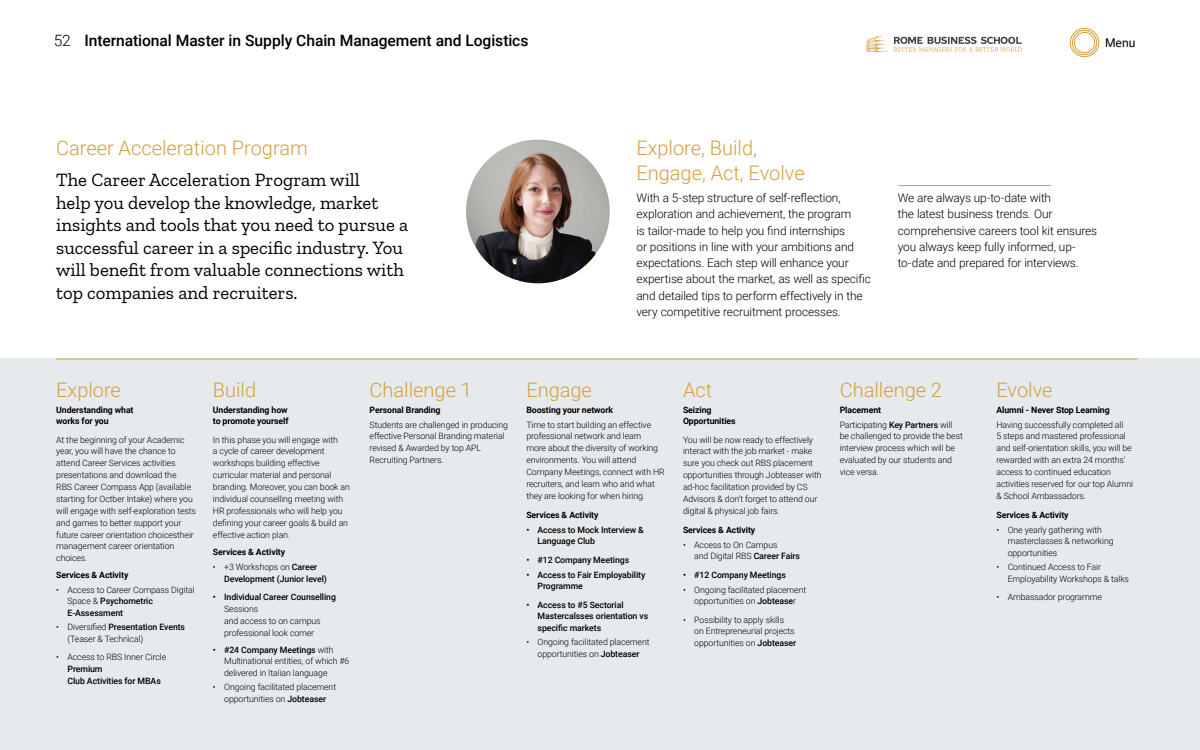
<style>
.page{position:relative;width:1200px;height:750px;background:#fff}
.page>*{position:absolute;margin:0;border:0;box-sizing:border-box;transform-origin:0 0}
.Subtitular_Dorado{font:300 20px/25px "Roboto";color:#d79e3e}
.Destacado_1_Zilla_Ne{font:18.75px/22.5px "Zilla Slab";color:#000}
.t1{font:500 15.62px "Roboto";letter-spacing:-.005em;color:#000}
.t2{font:12.12px "Roboto";color:#000}
.Texto_Descripciones{font:300 11.88px/16.2px "Roboto";letter-spacing:-.01em;color:#000}
.Descripcion_Profesor{font:300 8.75px/11.9px "Roboto";letter-spacing:-.01em;color:#000}
.t3{font:500 8.75px/11.9px "Roboto";letter-spacing:-.01em;color:#000}
.Descripcion_Profesor-2{font:700 8.75px/11.9px "Roboto";letter-spacing:-.01em;color:#000}
.s1{font-weight:300}
.s2{font-weight:500}
</style>
<div class="page">
<div style="left:1070px;top:28px;width:29px;height:29px;border:1px solid #d79e3e;border-radius:50%"></div>
<div style="left:1072px;top:30px;width:25px;height:25px;border:1px solid #d79e3e;border-radius:50%"></div>
<div style="left:1074px;top:32px;width:21px;height:21px;border:1px solid #d79e3e;border-radius:50%"></div>
<svg style="left:866px;top:36px;width:156px;height:16px"></svg>
<div style="left:0;top:359px;width:1200px;height:391px;background:#e7eaec"></div>
<hr style="left:898px;top:185px;width:153px;height:1px;background:#d79e3e">
<img style="left:466px;top:140px;width:144px;height:143px;border-radius:72px">
<hr style="left:56px;top:359px;width:1082px;height:1px;background:#d79e3e">
<h3 class="t1" style="left:54px;top:30px;width:476px"><span class="s1">52</span> International Master in Supply Chain Management and Logistics</h3>
<h3 class="t2" style="left:1105px;top:34px;width:32px">Menu</h3>
<p class="Subtitular_Dorado" style="left:56px;top:134px;width:253px">Career Acceleration Program</p>
<p class="Destacado_1_Zilla_Ne" style="left:56px;top:169px;width:353px">The Career Acceleration Program will<br>help you develop the knowledge, market insights and tools that you need to pursue a successful career in a specific industry. You will benefit from valuable connections with top companies and recruiters.</p>
<p class="Subtitular_Dorado" style="left:636px;top:134px;width:170px">Explore, Build,<br>Engage, Act, Evolve</p>
<p class="Texto_Descripciones" style="left:636px;top:189px;width:236px">With a 5-step structure of self-reflection, exploration and achievement, the program<br>is tailor-made to help you find internships<br>or positions in line with your ambitions and expectations. Each step will enhance your expertise about the market, as well as specific and detailed tips to perform effectively in the very competitive recruitment processes.</p>
<p class="Texto_Descripciones" style="left:898px;top:189px;width:201px">We are always up-to-date with<br>the latest business trends. Our comprehensive careers tool kit ensures you always keep fully informed, up&shy;to-date and prepared for interviews.</p>
<p class="Subtitular_Dorado" style="left:56px;top:376px;width:66px">Explore</p>
<p class="Descripcion_Profesor-2" style="left:56px;top:403px;width:79px">Understanding what works for you</p>
<p class="Descripcion_Profesor" style="left:56px;top:433px;width:141px">At the beginning of your Academic year, you will have the chance to attend Career Services activities presentations and download the<br>RBS Career Compass App (available starting for Octber Intake) where you will engage with self-exploration tests and games to better support your future career orientation choicestheir management career orientation choices.</p>
<p class="Descripcion_Profesor-2" style="left:56px;top:568px;width:74px">Services &amp; Activity</p>
<p class="Descripcion_Profesor" style="left:68px;top:583px;width:129px;text-indent:-11px">• Access to Career Compass Digital<br>Space &amp; <span class="s2">Psychometric<br>E-Assessment</span></p>
<p class="Descripcion_Profesor" style="left:68px;top:621px;width:119px;text-indent:-11px">• Diversified <span class="s2">Presentation Events </span>(Teaser &amp; Technìcal)</p>
<p class="t3" style="left:68px;top:651px;width:100px;text-indent:-11px"><span class="s1">• Access to RBS Inner Circle<br></span>Premium<br>Club Activities for MBAs</p>
<p class="Subtitular_Dorado" style="left:213px;top:376px;width:45px">Build</p>
<p class="Descripcion_Profesor-2" style="left:213px;top:403px;width:77px">Understanding how to promote yourself</p>
<p class="Descripcion_Profesor" style="left:213px;top:433px;width:139px">In this phase you will engage with<br>a cycle of career development workshops building effective curricular material and personal branding. Moreover, you can book an individual counselling meeting with<br>HR professionals who will help you defining your career goals &amp; build an effective action plan.</p>
<p class="Descripcion_Profesor-2" style="left:213px;top:546px;width:74px">Services &amp; Activity</p>
<p class="t3" style="left:224px;top:561px;width:104px;text-indent:-11px"><span class="s1">• +3 Workshops on</span> Career<br>Development (Junior level)</p>
<p class="Descripcion_Profesor" style="left:224px;top:591px;width:113px;text-indent:-11px"><span class="s2">• Individual Career Counselling<br></span>Sessions<br>and access to on campus professional look corner</p>
<p class="Descripcion_Profesor" style="left:224px;top:643px;width:127px;text-indent:-11px"><span class="s2">• #24 Company Meetings</span> with<br>Multinational entities, of which #6 delivered in Italian language</p>
<p class="Descripcion_Profesor" style="left:213px;top:681px;width:125px;text-align:center">• Ongoing facilitated placement opportunities on <span class="s2">Jobteaser</span></p>
<p class="Subtitular_Dorado" style="left:370px;top:376px;width:104px">Challenge 1</p>
<p class="Descripcion_Profesor-2" style="left:370px;top:403px;width:73px">Personal Branding</p>
<p class="Descripcion_Profesor" style="left:370px;top:418px;width:140px">Students are challenged in producing effective Personal Branding material revised &amp; Awarded by top APL<br>Recruiting Partners.</p>
<p class="Subtitular_Dorado" style="left:526px;top:376px;width:67px">Engage</p>
<p class="Descripcion_Profesor-2" style="left:526px;top:403px;width:88px">Boosting your network</p>
<p class="Descripcion_Profesor" style="left:526px;top:418px;width:140px">Time to start building an effective professional network and learn<br>more about the diversity of working environments. You will attend Company Meetings, connect with HR recruiters, and learn who and what they are looking for when hiring.</p>
<p class="Descripcion_Profesor-2" style="left:526px;top:508px;width:74px">Services &amp; Activity</p>
<p class="t3" style="left:538px;top:523px;width:108px;text-indent:-11px">• Access to Mock Interview &amp;<br>Language Club</p>
<p class="t3" style="left:526px;top:553px;width:104px">• #12 Company Meetings</p>
<p class="t3" style="left:538px;top:568px;width:109px;text-indent:-11px">• Access to Fair Employability<br>Programme</p>
<p class="t3" style="left:538px;top:598px;width:112px;text-indent:-11px">• Access to #5 Sectorial<br>Mastercalsses orientation vs specific markets</p>
<p class="Descripcion_Profesor" style="left:526px;top:636px;width:125px;text-align:center">• Ongoing facilitated placement opportunities on <span class="s2">Jobteaser</span></p>
<p class="Subtitular_Dorado" style="left:683px;top:376px;width:31px">Act</p>
<p class="Descripcion_Profesor-2" style="left:683px;top:403px;width:54px">Seizing<br>Opportunities</p>
<p class="Descripcion_Profesor" style="left:683px;top:433px;width:140px">You will be now ready to effectively interact with the job market - make sure you check out RBS placement opportunities through Jobteaser with ad-hoc facilitation provided by CS Advisors &amp; don’t forget to attend our digital &amp; physical job fairs.</p>
<p class="Descripcion_Profesor-2" style="left:683px;top:523px;width:74px">Services &amp; Activity</p>
<p class="Descripcion_Profesor" style="left:694px;top:538px;width:107px;text-indent:-11px">• Access to On Campus<br>and Digital RBS <span class="s2">Career Fairs</span></p>
<p class="t3" style="left:683px;top:568px;width:104px">• #12 Company Meetings</p>
<p class="Descripcion_Profesor" style="left:683px;top:583px;width:125px;text-align:center">• Ongoing facilitated placement opportunities on <span class="s2">Jobtease</span>r</p>
<p class="Descripcion_Profesor" style="left:694px;top:613px;width:103px;text-indent:-11px">• Possibility to apply skills<br>on Entrepreneurial projects opportunities on <span class="s2">Jobteaser</span></p>
<p class="Subtitular_Dorado" style="left:840px;top:376px;width:104px">Challenge 2</p>
<p class="Descripcion_Profesor-2" style="left:840px;top:403px;width:43px">Placement</p>
<p class="Descripcion_Profesor" style="left:840px;top:418px;width:125px">Participating <span class="s2">Key Partners</span> will be challenged to provide the best interview process which will be evaluated by our students and vice versa.</p>
<p class="Subtitular_Dorado" style="left:996px;top:376px;width:58px">Evolve</p>
<p class="Descripcion_Profesor-2" style="left:996px;top:403px;width:115px">Alumni - Never Stop Learning</p>
<p class="Descripcion_Profesor" style="left:996px;top:418px;width:138px">Having successfully completed all<br>5 steps and mastered professional and self-orientation skills, you will be rewarded with an extra 24 months’ access to continued education activities reserved for our top Alumni &amp; School Ambassadors.</p>
<p class="Descripcion_Profesor-2" style="left:996px;top:508px;width:74px">Services &amp; Activity</p>
<p class="Descripcion_Profesor" style="left:1008px;top:523px;width:107px;text-indent:-11px">• One yearly gathering with masterclasses &amp; networking opportunities</p>
<p class="Descripcion_Profesor" style="left:1008px;top:561px;width:123px;text-indent:-11px">• Continued Access to Fair<br>Employability Workshops &amp; talks</p>
<p class="Descripcion_Profesor" style="left:996px;top:591px;width:107px">• Ambassador programme</p>
</div>
